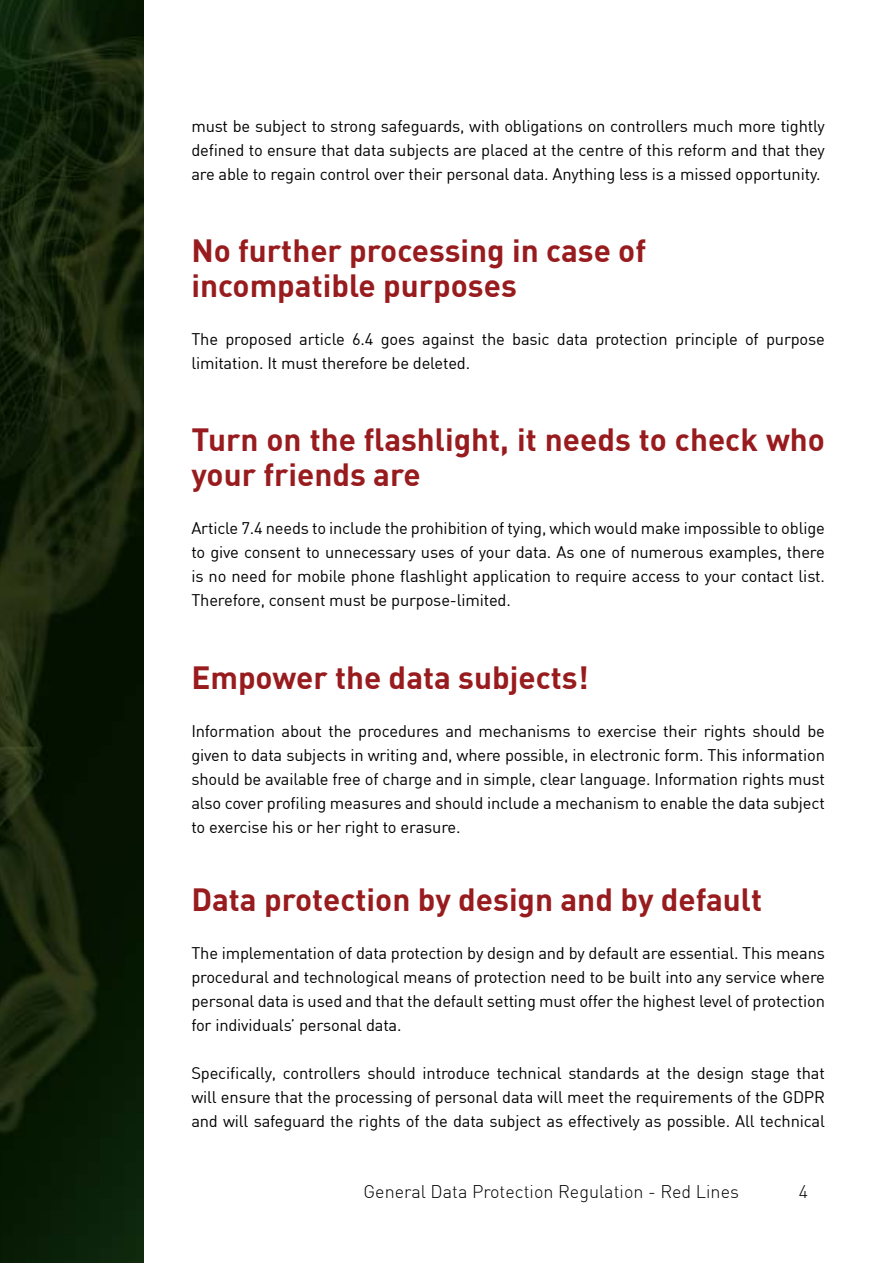
<style>
.page{position:relative;width:893px;height:1263px;background:#fff}
.page>*{position:absolute;margin:0;border:0;box-sizing:border-box;transform-origin:0 0}
.t1{font:700 31.5px/34.5px "DIN";color:#981b1e}
.t2{font:300 18px "DIN";color:#000}
.t3{font:16.5px/24px "DIN";letter-spacing:-.01em;color:#000;text-align:justify}
</style>
<div class="page">
<img style="left:0;top:0;width:144px;height:1263px">
<p class="t3" style="left:191px;top:114px;width:635px">must be subject to strong safeguards, with obligations on controllers much more tightly defined to ensure that data subjects are placed at the centre of this reform and that they are able to regain control over their personal data. Anything less is a missed opportunity.</p>
<h1 class="t1" style="left:191px;top:232px;width:456px">No further processing in case of incompatible purposes</h1>
<p class="t3" style="left:191px;top:327px;width:635px">The proposed article 6.4 goes against the basic data protection principle of purpose limitation. It must therefore be deleted.</p>
<h1 class="t1" style="left:191px;top:421px;width:635px">Turn on the flashlight, it needs to check who your friends are</h1>
<p class="t3" style="left:191px;top:516px;width:635px">Article 7.4 needs to include the prohibition of tying, which would make impossible to oblige to give consent to unnecessary uses of your data. As one of numerous examples, there is no need for mobile phone flashlight application to require access to your contact list.<br>Therefore, consent must be purpose-limited.</p>
<h1 class="t1" style="left:191px;top:658px;width:399px">Empower the data subjects!</h1>
<p class="t3" style="left:191px;top:718px;width:635px">Information about the procedures and mechanisms to exercise their rights should be given to data subjects in writing and, where possible, in electronic form. This information should be available free of charge and in simple, clear language. Information rights must also cover profiling measures and should include a mechanism to enable the data subject to exercise his or her right to erasure.</p>
<h1 class="t1" style="left:191px;top:880px;width:572px">Data protection by design and by default</h1>
<p class="t3" style="left:191px;top:940px;width:635px">The implementation of data protection by design and by default are essential. This means procedural and technological means of protection need to be built into any service where personal data is used and that the default setting must offer the highest level of protection for individuals’ personal data.</p>
<p class="t3" style="left:191px;top:1060px;width:635px">Specifically, controllers should introduce technical standards at the design stage that will ensure that the processing of personal data will meet the requirements of the GDPR and will safeguard the rights of the data subject as effectively as possible. All technical</p>
<p class="t2" style="left:364px;top:1181px;width:377px">General Data Protection Regulation - Red Lines</p>
<p class="t2" style="left:799px;top:1181px;width:11px">4</p>
</div>
